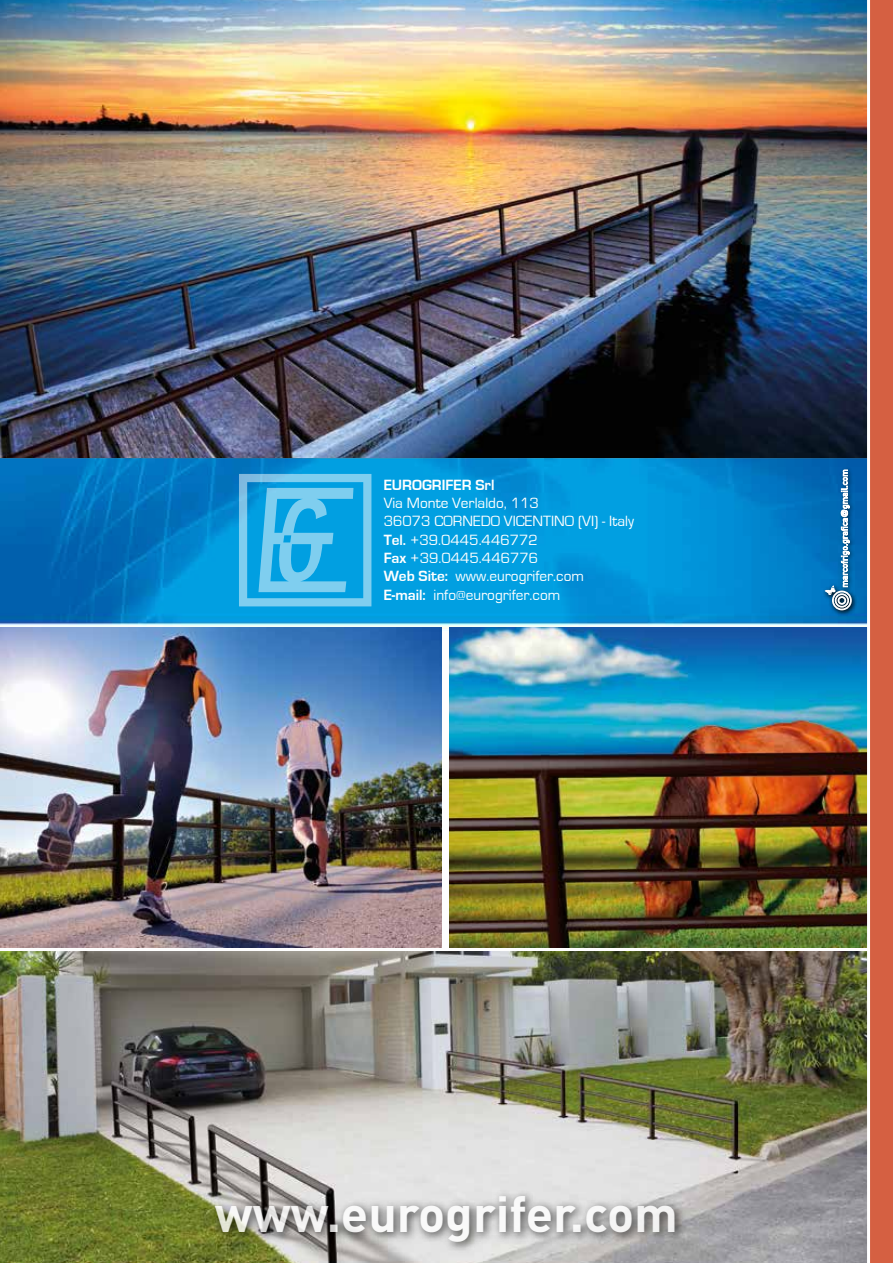
<style>
.page{position:relative;width:893px;height:1263px;background:#fff}
.page>*{position:absolute;margin:0;border:0;box-sizing:border-box;transform-origin:0 0}
.t1{font:700 49.95px "DIN";color:#fff}
.t2{font:15.3px/18.3px "Eurostile";color:#fff}
.t3{font:700 15.3px "Eurostile";color:#fff}
.s1{font-weight:700}
</style>
<div class="page">
<img style="left:0;top:457px;width:867px;height:495px">
<svg style="left:239px;top:474px;width:132px;height:132px;background:#41b5e7"></svg>
<img style="left:819px;top:464px;width:41px;height:154px">
<svg style="left:825px;top:470px;width:27px;height:140px;background:#3482b8"></svg>
<img style="left:0;top:0;width:867px;height:457px">
<img style="left:0;top:952px;width:867px;height:311px">
<img style="left:0;top:627px;width:442px;height:320px">
<img style="left:449px;top:627px;width:418px;height:320px">
<img style="left:204px;top:1178px;width:489px;height:80px">
<div style="left:868px;top:0;width:25px;height:1263px;background:#d56042"></div>
<hr style="left:867px;top:0;width:3px;height:1263px;background:#fff">
<p class="t3" style="left:384px;top:476px;width:112px">EUROGRIFER Srl</p>
<p class="t2" style="left:384px;top:494px;width:252px">Via Monte Verlaldo, 113<br>36073 CORNEDO VICENTINO (VI) - Italy<br><span class="s1">Tel.</span> +39.0445.446772<br><span class="s1">Fax</span> +39.0445.446776<br><span class="s1">Web Site:</span> www.eurogrifer.com<br><span class="s1">E-mail:</span> info@eurogrifer.com</p>
<h1 class="t1" style="left:215px;top:1181px;width:465px">www.eurogrifer.com</h1>
</div>
